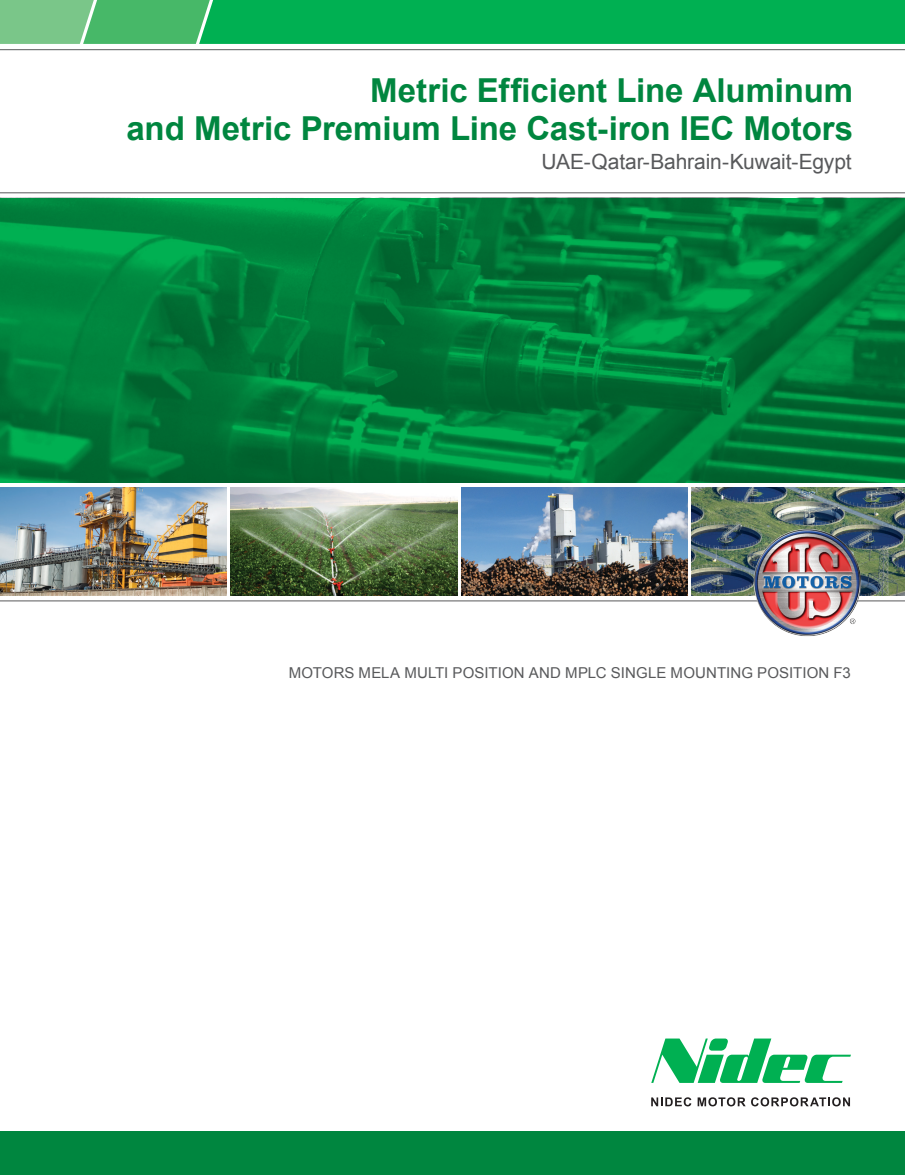
<style>
.page{position:relative;width:905px;height:1175px;background:#fff}
.page>*{position:absolute;margin:0;border:0;box-sizing:border-box;transform-origin:0 0}
.t1{font:700 33px "Arial";letter-spacing:-.005em;color:#00863f}
.t2{font:21px "Arial";letter-spacing:-.01em;color:#58595b}
.t3{font:15px "Arial";letter-spacing:.005em;color:#58595b}
</style>
<div class="page">
<img style="left:0;top:487px;width:227px;height:108px">
<img style="left:230px;top:487px;width:227px;height:108px">
<img style="left:461px;top:487px;width:227px;height:108px">
<img style="left:691px;top:487px;width:213px;height:108px">
<hr style="left:0;top:49px;width:904px;height:1px;background:#58595b">
<svg style="left:0;top:0;width:904px;height:44px;background:#16b35b"></svg>
<hr style="left:0;top:192px;width:904px;height:1px;background:#58595b">
<hr style="left:0;top:600px;width:904px;height:1px;background:#58595b">
<svg style="left:651px;top:1097px;width:40px;height:9px"></svg>
<svg style="left:697px;top:1097px;width:48px;height:9px"></svg>
<svg style="left:751px;top:1097px;width:99px;height:9px"></svg>
<svg style="left:651px;top:1038px;width:199px;height:44px"></svg>
<div style="left:0;top:1131px;width:904px;height:43px;background:#00863f"></div>
<img style="left:753px;top:528px;width:108px;height:108px">
<img style="left:0;top:198px;width:904px;height:284px">
<p class="t1" style="left:370px;top:69px;width:484px">Metric Efficient Line Aluminum</p>
<p class="t1" style="left:126px;top:107px;width:728px">and Metric Premium Line Cast-iron IEC Motors</p>
<p class="t2" style="left:541px;top:147px;width:311px">UAE-Qatar-Bahrain-Kuwait-Egypt</p>
<p class="t3" style="left:289px;top:663px;width:563px">MOTORS MELA MULTI POSITION AND MPLC SINGLE MOUNTING POSITION F3</p>
</div>
